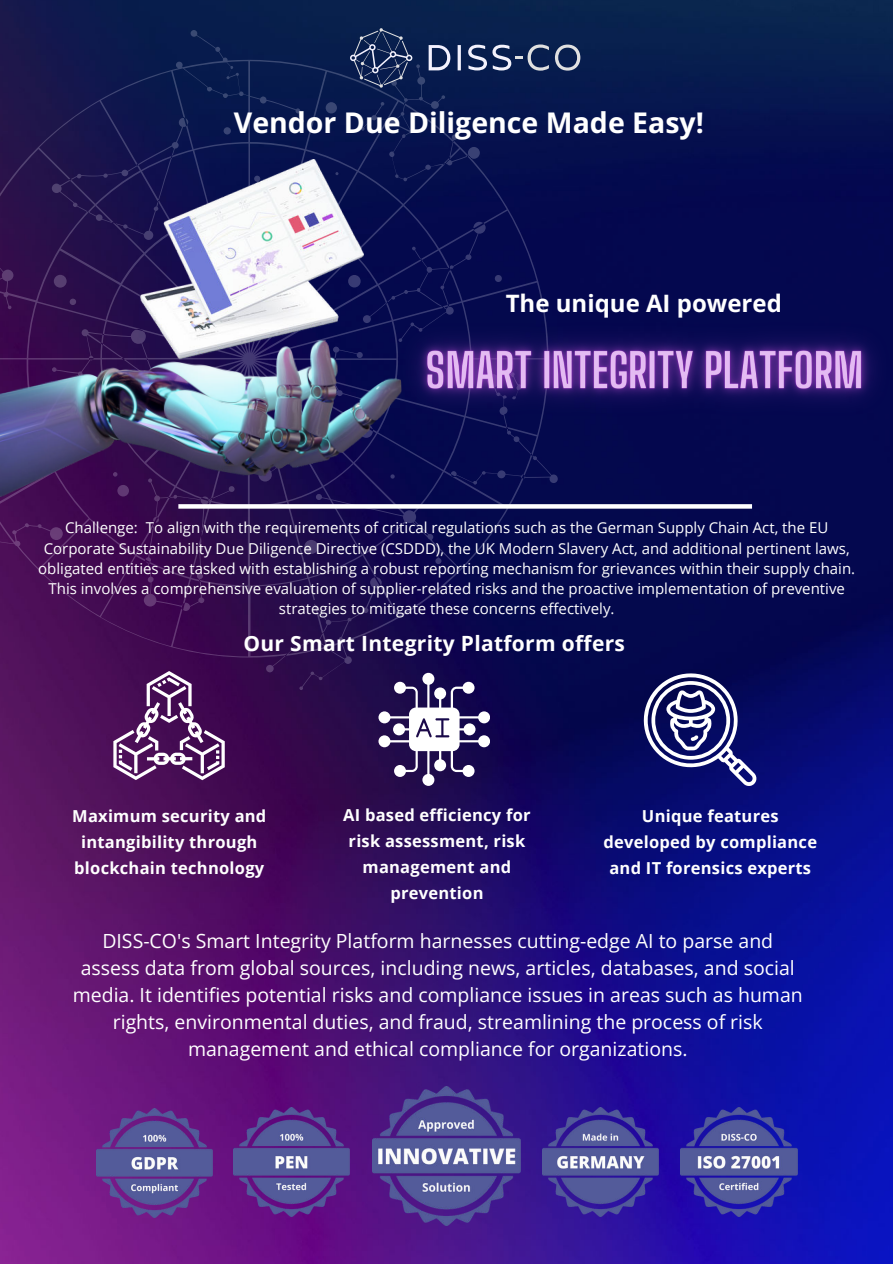
<style>
.page{position:relative;width:893px;height:1264px;background:#fff}
.page>*{position:absolute;margin:0;border:0;box-sizing:border-box;transform-origin:0 0}
.t1{font:700 28.5px "Open Sans";color:#fff}
.t2{font:700 24px "Open Sans";color:#fff}
.t3{font:700 21px "Open Sans";letter-spacing:.015em;color:#fff}
.t4{font:19.5px/27px "Open Sans";color:#fff;text-align:center}
.t5{font:700 16.5px/25.8px "Open Sans";letter-spacing:.015em;color:#fff;text-align:center}
.t6{font:15px/20.2px "Open Sans";color:#fff;text-align:center}
</style>
<div class="page">
<img style="left:0;top:0;width:892px;height:1263px">
<svg style="left:350px;top:28px;width:62px;height:2px"></svg>
<svg style="left:557px;top:44px;width:23px;height:27px"></svg>
<img style="left:96px;top:1108px;width:116px;height:109px">
<img style="left:373px;top:1086px;width:147px;height:139px">
<img style="left:234px;top:1107px;width:116px;height:109px">
<img style="left:680px;top:1107px;width:117px;height:109px">
<img style="left:543px;top:1107px;width:115px;height:109px">
<svg style="left:643px;top:673px;width:113px;height:112px"></svg>
<svg style="left:0;top:30px;width:557px;height:660px;background:#1c1250"></svg>
<svg style="left:113px;top:671px;width:112px;height:109px"></svg>
<img style="left:141px;top:159px;width:223px;height:178px">
<hr style="left:427px;top:682px;width:2px;height:27px;background:#fff">
<div style="left:422px;top:673px;width:12px;height:11px;background:#fff;border-radius:50%"></div>
<div style="left:462px;top:681px;width:12px;height:12px;background:#fff;border-radius:50%"></div>
<div style="left:394px;top:681px;width:12px;height:12px;background:#fff;border-radius:50%"></div>
<hr style="left:457px;top:716px;width:23px;height:2px;background:#fff">
<div style="left:478px;top:711px;width:12px;height:12px;background:#fff;border-radius:50%"></div>
<div style="left:463px;top:723px;width:12px;height:12px;background:#fff;border-radius:50%"></div>
<hr style="left:457px;top:740px;width:23px;height:2px;background:#fff">
<div style="left:478px;top:735px;width:12px;height:12px;background:#fff;border-radius:50%"></div>
<hr style="left:427px;top:749px;width:2px;height:27px;background:#fff">
<div style="left:422px;top:774px;width:12px;height:11px;background:#fff;border-radius:50%"></div>
<div style="left:462px;top:765px;width:12px;height:12px;background:#fff;border-radius:50%"></div>
<div style="left:394px;top:765px;width:12px;height:12px;background:#fff;border-radius:50%"></div>
<hr style="left:388px;top:716px;width:23px;height:2px;background:#fff">
<div style="left:378px;top:711px;width:12px;height:12px;background:#fff;border-radius:50%"></div>
<svg style="left:403px;top:686px;width:62px;height:86px"></svg>
<div style="left:393px;top:723px;width:12px;height:12px;background:#fff;border-radius:50%"></div>
<hr style="left:388px;top:740px;width:23px;height:2px;background:#fff">
<div style="left:378px;top:735px;width:12px;height:12px;background:#fff;border-radius:50%"></div>
<svg style="left:178px;top:504px;width:574px;height:4px"></svg>
<img style="left:372px;top:289px;width:520px;height:162px">
<img style="left:0;top:337px;width:405px;height:167px">
<h1 class="t1" style="left:234px;top:103px;width:471px">Vendor Due Diligence Made Easy!</h1>
<h2 class="t2" style="left:505px;top:286px;width:278px">The unique AI powered</h2>
<p class="t6" style="left:38px;top:517px;width:818px">Challenge: To align with the requirements of critical regulations such as the German Supply Chain Act, the EU Corporate Sustainability Due Diligence Directive (CSDDD), the UK Modern Slavery Act, and additional pertinent laws, obligated entities are tasked with establishing a robust reporting mechanism for grievances within their supply chain.<br>This involves a comprehensive evaluation of supplier-related risks and the proactive implementation of preventive strategies to mitigate these concerns effectively.</p>
<h3 class="t3" style="left:243px;top:628px;width:383px">Our Smart Integrity Platform offers</h3>
<p class="t5" style="left:72px;top:802px;width:196px">Maximum security and intangibility through blockchain technology</p>
<p class="t5" style="left:343px;top:802px;width:189px">AI based efficiency for risk assessment, risk management and prevention</p>
<p class="t5" style="left:603px;top:802px;width:215px">Unique features developed by compliance and IT forensics experts</p>
<p class="t4" style="left:73px;top:926px;width:731px">DISS-CO's Smart Integrity Platform harnesses cutting-edge AI to parse and assess data from global sources, including news, articles, databases, and social media. It identifies potential risks and compliance issues in areas such as human rights, environmental duties, and fraud, streamlining the process of risk management and ethical compliance for organizations.</p>
</div>
